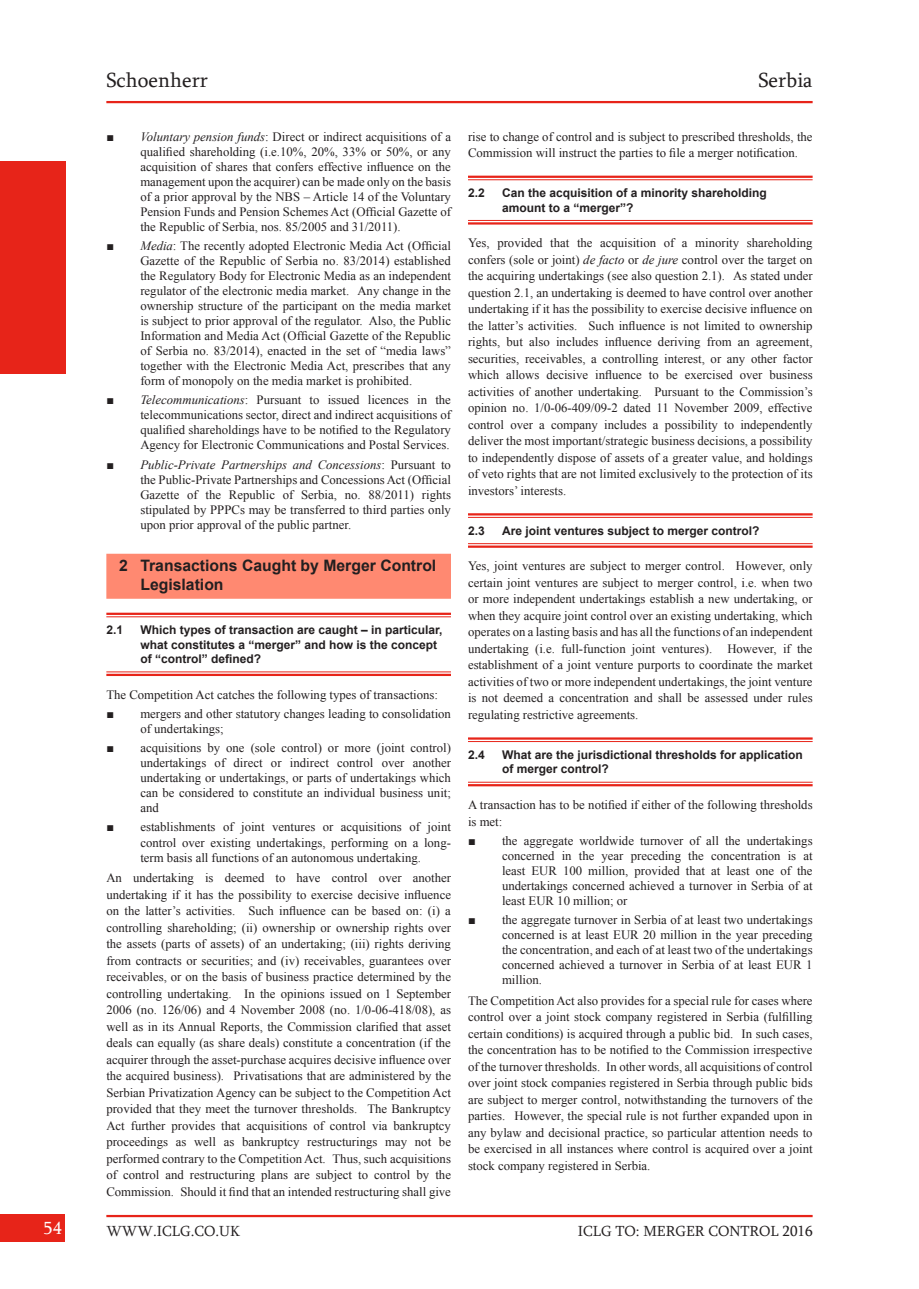
<style>
.page{position:relative;width:919px;height:1289px;background:#fff}
.page>*{position:absolute;margin:0;border:0;box-sizing:border-box;transform-origin:0 0}
.Top_-_Folio_left{font:21px "Sylfaen";color:#231f20}
.Top_-_Folio_right{font:21px "Sylfaen";color:#231f20}
.Page_number_left{font:18px "Sylfaen";color:#fff}
.Heading_-_2_lines{font:700 15.75px/18.9px "Arial";color:#231f20}
.t1{font:15px "Sylfaen";color:#231f20}
.Body_Text{font:12.75px/16.5px "Times New Roman";color:#231f20;text-align:justify}
.MS_-_Bullet{font:12.75px/15px "Times New Roman";color:#231f20;text-align:justify}
.MS_-_Questions{font:700 12px/14.4px "Arial";color:#231f20}
.s1{font-style:italic}
</style>
<div class="page">
<div style="left:0;top:1214px;width:65px;height:28px;background:#e72419"></div>
<hr style="left:106px;top:1214px;width:706px;height:3px;background:#e72419">
<div style="left:0;top:161px;width:66px;height:213px;background:#e72419"></div>
<hr style="left:106px;top:101px;width:706px;height:2px;background:#e72419">
<div style="left:106px;top:553px;width:345px;height:45px;background:#ff8971"></div>
<hr style="left:106px;top:612px;width:345px;height:3px;background:#e72419">
<hr style="left:106px;top:616px;width:345px;height:1px;background:#e72419">
<hr style="left:106px;top:671px;width:345px;height:1px;background:#e72419">
<hr style="left:106px;top:673px;width:345px;height:3px;background:#e72419">
<hr style="left:468px;top:176px;width:344px;height:2px;background:#e72419">
<hr style="left:468px;top:179px;width:344px;height:1px;background:#e72419">
<hr style="left:468px;top:220px;width:344px;height:1px;background:#e72419">
<hr style="left:468px;top:222px;width:344px;height:2px;background:#e72419">
<hr style="left:468px;top:513px;width:344px;height:2px;background:#e72419">
<hr style="left:468px;top:517px;width:344px;height:1px;background:#e72419">
<hr style="left:468px;top:543px;width:344px;height:1px;background:#e72419">
<hr style="left:468px;top:545px;width:344px;height:3px;background:#e72419">
<hr style="left:468px;top:737px;width:344px;height:2px;background:#e72419">
<hr style="left:468px;top:741px;width:344px;height:1px;background:#e72419">
<hr style="left:468px;top:781px;width:344px;height:1px;background:#e72419">
<hr style="left:468px;top:784px;width:344px;height:2px;background:#e72419">
<p class="Top_-_Folio_left" style="left:106px;top:66px;width:103px">Schoenherr</p>
<p class="Top_-_Folio_right" style="left:758px;top:66px;width:56px">Serbia</p>
<p class="MS_-_Bullet" style="left:140px;top:129px;width:312px;text-indent:-34px">■ <span class="s1">Voluntary pension funds</span>: Direct or indirect acquisitions of a qualified shareholding (i.e.10%, 20%, 33% or 50%, or any acquisition of shares that confers effective influence on the management upon the acquirer) can be made only on the basis of a prior approval by the NBS – Article 14 of the Voluntary Pension Funds and Pension Schemes Act (Official Gazette of the Republic of Serbia, nos. 85/2005 and 31/2011).</p>
<p class="MS_-_Bullet" style="left:140px;top:238px;width:312px;text-indent:-34px">■ <span class="s1">Media</span>: The recently adopted Electronic Media Act (Official Gazette of the Republic of Serbia no. 83/2014) established the Regulatory Body for Electronic Media as an independent regulator of the electronic media market. Any change in the ownership structure of the participant on the media market is subject to prior approval of the regulator. Also, the Public Information and Media Act (Official Gazette of the Republic of Serbia no. 83/2014), enacted in the set of “media laws” together with the Electronic Media Act, prescribes that any form of monopoly on the media market is prohibited.</p>
<p class="MS_-_Bullet" style="left:140px;top:392px;width:312px;text-indent:-34px">■ <span class="s1">Telecommunications</span>: Pursuant to issued licences in the telecommunications sector, direct and indirect acquisitions of qualified shareholdings have to be notified to the Regulatory Agency for Electronic Communications and Postal Services.</p>
<p class="MS_-_Bullet" style="left:140px;top:456px;width:312px;text-indent:-34px">■ <span class="s1">Public-Private Partnerships and Concessions</span>: Pursuant to the Public-Private Partnerships and Concessions Act (Official Gazette of the Republic of Serbia, no. 88/2011) rights stipulated by PPPCs may be transferred to third parties only upon prior approval of the public partner.</p>
<p class="Heading_-_2_lines" style="left:140px;top:556px;width:297px;text-indent:-21px">2 Transactions Caught by Merger Control<br>Legislation</p>
<p class="MS_-_Questions" style="left:106px;top:623px;width:18px">2.1</p>
<p class="MS_-_Questions" style="left:140px;top:623px;width:304px">Which types of transaction are caught – in particular, what constitutes a “merger” and how is the concept of “control” defined?</p>
<p class="Body_Text" style="left:106px;top:686px;width:333px">The Competition Act catches the following types of transactions:</p>
<p class="MS_-_Bullet" style="left:140px;top:706px;width:312px;text-indent:-34px">■ mergers and other statutory changes leading to consolidation of undertakings;</p>
<p class="MS_-_Bullet" style="left:140px;top:740px;width:312px;text-indent:-34px">■ acquisitions by one (sole control) or more (joint control) undertakings of direct or indirect control over another undertaking or undertakings, or parts of undertakings which can be considered to constitute an individual business unit; and</p>
<p class="MS_-_Bullet" style="left:140px;top:819px;width:312px;text-indent:-34px">■ establishments of joint ventures or acquisitions of joint control over existing undertakings, performing on a long&shy;term basis all functions of an autonomous undertaking.</p>
<p class="Body_Text" style="left:106px;top:869px;width:346px">An undertaking is deemed to have control over another undertaking if it has the possibility to exercise decisive influence on the latter’s activities. Such influence can be based on: (i) a controlling shareholding; (ii) ownership or ownership rights over the assets (parts of assets) of an undertaking; (iii) rights deriving from contracts or securities; and (iv) receivables, guarantees over receivables, or on the basis of business practice determined by the controlling undertaking. In the opinions issued on 1 September 2006 (no. 126/06) and 4 November 2008 (no. 1/0-06-418/08), as well as in its Annual Reports, the Commission clarified that asset deals can equally (as share deals) constitute a concentration (if the acquirer through the asset-purchase acquires decisive influence over the acquired business). Privatisations that are administered by the Serbian Privatization Agency can be subject to the Competition Act provided that they meet the turnover thresholds. The Bankruptcy Act further provides that acquisitions of control via bankruptcy proceedings as well as bankruptcy restructurings may not be performed contrary to the Competition Act. Thus, such acquisitions of control and restructuring plans are subject to control by the Commission. Should it find that an intended restructuring shall give</p>
<p class="Body_Text" style="left:468px;top:128px;width:346px">rise to change of control and is subject to prescribed thresholds, the<br>Commission will instruct the parties to file a merger notification.</p>
<p class="MS_-_Questions" style="left:468px;top:186px;width:18px">2.2</p>
<p class="MS_-_Questions" style="left:502px;top:186px;width:266px">Can the acquisition of a minority shareholding amount to a “merger”?</p>
<p class="Body_Text" style="left:468px;top:234px;width:346px">Yes, provided that the acquisition of a minority shareholding confers (sole or joint) <span class="s1">de facto</span> or <span class="s1">de jure</span> control over the target on the acquiring undertakings (see also question 2.1). As stated under question 2.1, an undertaking is deemed to have control over another undertaking if it has the possibility to exercise decisive influence on the latter’s activities. Such influence is not limited to ownership rights, but also includes influence deriving from an agreement, securities, receivables, a controlling interest, or any other factor which allows decisive influence to be exercised over business activities of another undertaking. Pursuant to the Commission’s opinion no. 1/0-06-409/09-2 dated 11 November 2009, effective control over a company includes a possibility to independently deliver the most important/strategic business decisions, a possibility to independently dispose of assets of a greater value, and holdings of veto rights that are not limited exclusively to the protection of its investors’ interests.</p>
<p class="MS_-_Questions" style="left:468px;top:523px;width:18px">2.3</p>
<p class="MS_-_Questions" style="left:502px;top:523px;width:259px">Are joint ventures subject to merger control?</p>
<p class="Body_Text" style="left:468px;top:557px;width:346px">Yes, joint ventures are subject to merger control. However, only certain joint ventures are subject to merger control, i.e. when two or more independent undertakings establish a new undertaking, or when they acquire joint control over an existing undertaking, which operates on a lasting basis and has all the functions of an independent undertaking (i.e. full-function joint ventures). However, if the establishment of a joint venture purports to coordinate the market activities of two or more independent undertakings, the joint venture is not deemed a concentration and shall be assessed under rules regulating restrictive agreements.</p>
<p class="MS_-_Questions" style="left:468px;top:748px;width:18px">2.4</p>
<p class="MS_-_Questions" style="left:502px;top:748px;width:302px">What are the jurisdictional thresholds for application of merger control?</p>
<p class="Body_Text" style="left:468px;top:796px;width:346px">A transaction has to be notified if either of the following thresholds is met:</p>
<p class="MS_-_Bullet" style="left:502px;top:832px;width:312px;text-indent:-34px">■ the aggregate worldwide turnover of all the undertakings concerned in the year preceding the concentration is at least EUR 100 million, provided that at least one of the undertakings concerned achieved a turnover in Serbia of at least EUR 10 million; or</p>
<p class="MS_-_Bullet" style="left:502px;top:912px;width:312px;text-indent:-34px">■ the aggregate turnover in Serbia of at least two undertakings concerned is at least EUR 20 million in the year preceding the concentration, and each of at least two of the undertakings concerned achieved a turnover in Serbia of at least EUR 1 million.</p>
<p class="Body_Text" style="left:468px;top:992px;width:346px">The Competition Act also provides for a special rule for cases where control over a joint stock company registered in Serbia (fulfilling certain conditions) is acquired through a public bid. In such cases, the concentration has to be notified to the Commission irrespective of the turnover thresholds. In other words, all acquisitions of control over joint stock companies registered in Serbia through public bids are subject to merger control, notwithstanding the turnovers of the parties. However, the special rule is not further expanded upon in any bylaw and decisional practice, so particular attention needs to be exercised in all instances where control is acquired over a joint stock company registered in Serbia.</p>
<p class="Page_number_left" style="left:44px;top:1215px;width:20px">54</p>
<p class="t1" style="left:106px;top:1221px;width:135px">WWW.ICLG.CO.UK</p>
<p class="t1" style="left:577px;top:1221px;width:236px">ICLG TO: MERGER CONTROL 2016</p>
</div>
